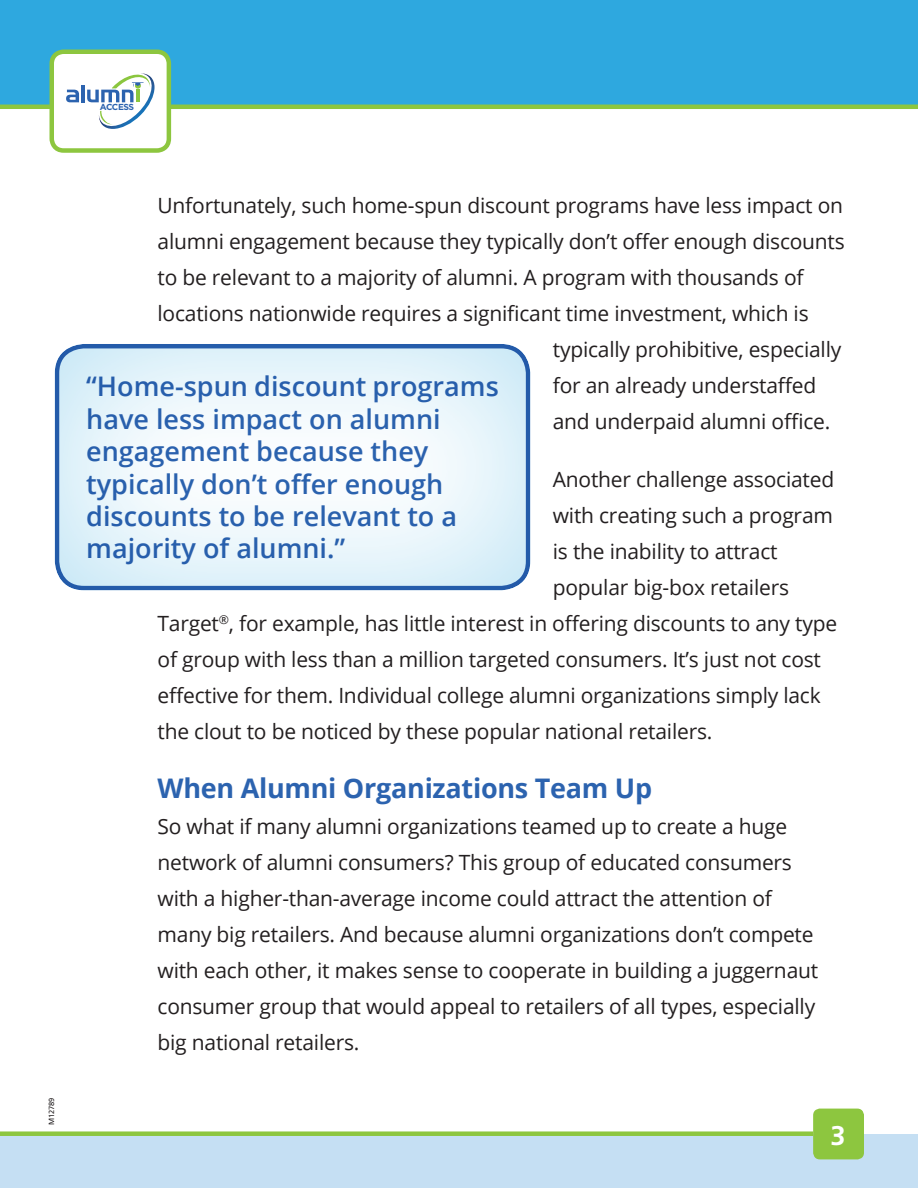
<style>
.page{position:relative;width:918px;height:1188px;background:#fff}
.page>*{position:absolute;margin:0;border:0;box-sizing:border-box;transform-origin:0 0}
.t1{font:600 27px/32.4px "Open Sans";color:#2c63af}
.t2{font:700 27px "Open Sans";letter-spacing:-.01em;color:#2c63af}
.t3{font:700 27px "Frutiger";color:#fff}
.t4{font:21px/36px "Open Sans";letter-spacing:-.01em;color:#231f20}
.t5{font:700 8.7px "Gotham";letter-spacing:-.05em;color:#2c63af}
.t6{font:7.5px "Frutiger";color:#231f20}
</style>
<div class="page">
<div style="left:0;top:0;width:918px;height:107px;background:#2ea8df"></div>
<div style="left:0;top:1134px;width:918px;height:54px;background:#c5dff3"></div>
<hr style="left:0;top:105px;width:918px;height:4px;background:#8dc63f">
<div style="left:0;top:1131px;width:813px;height:5px;background:#8dc63f"></div>
<div style="left:813px;top:1109px;width:51px;height:50px;background:#8dc63f;border-radius:7px"></div>
<div style="left:52px;top:52px;width:117px;height:99px;background:#fff;border-radius:12px"></div>
<svg style="left:66px;top:90px;width:13px;height:12px"></svg>
<hr style="left:81px;top:85px;width:4px;height:17px;background:#2c63af">
<svg style="left:87px;top:73px;width:68px;height:56px"></svg>
<div style="left:49px;top:50px;width:122px;height:103px;border:4px solid #8dc63f;border-radius:12px"></div>
<div style="left:54px;top:343px;width:480px;height:248px;background:#2ea8df;opacity:.36"></div>
<p class="t5" style="left:100px;top:102px;width:36px">ACCESS</p>
<p class="t6" style="left:47px;top:1125px;width:29px;rotate:-90deg">M12789</p>
<p class="t4" style="left:158px;top:186px;width:687px">Unfortunately, such home-spun discount programs have less impact on</p>
<p class="t4" style="left:158px;top:222px;width:689px">alumni engagement because they typically don’t offer enough discounts</p>
<p class="t4" style="left:158px;top:258px;width:648px">to be relevant to a majority of alumni. A program with thousands of</p>
<p class="t4" style="left:158px;top:294px;width:653px">locations nationwide requires a significant time investment, which is</p>
<p class="t4" style="left:553px;top:330px;width:290px">typically prohibitive, especially</p>
<p class="t4" style="left:553px;top:366px;width:265px">for an already understaffed</p>
<p class="t4" style="left:553px;top:402px;width:279px">and underpaid alumni office.</p>
<p class="t4" style="left:553px;top:461px;width:283px">Another challenge associated</p>
<p class="t4" style="left:553px;top:497px;width:282px">with creating such a program</p>
<p class="t4" style="left:553px;top:533px;width:226px">is the inability to attract</p>
<p class="t4" style="left:553px;top:569px;width:238px">popular big-box retailers</p>
<p class="t4" style="left:158px;top:605px;width:681px">Target<sup>®</sup>, for example, has little interest in offering discounts to any type</p>
<p class="t4" style="left:158px;top:641px;width:665px">of group with less than a million targeted consumers. It’s just not cost</p>
<p class="t4" style="left:158px;top:677px;width:665px">effective for them. Individual college alumni organizations simply lack</p>
<p class="t4" style="left:158px;top:713px;width:556px">the clout to be noticed by these popular national retailers.</p>
<p class="t2" style="left:158px;top:769px;width:496px">When Alumni Organizations Team Up</p>
<p class="t4" style="left:158px;top:807px;width:662px">So what if many alumni organizations teamed up to create a huge network of alumni consumers? This group of educated consumers with a higher-than-average income could attract the attention of many big retailers. And because alumni organizations don’t compete with each other, it makes sense to cooperate in building a juggernaut consumer group that would appeal to retailers of all types, especially big national retailers.</p>
<p class="t1" style="left:86px;top:370px;width:414px">“Home-spun discount programs have less impact on alumni engagement because they typically don’t offer enough discounts to be relevant to a majority of alumni.”</p>
<p class="t3" style="left:830px;top:1119px;width:17px">3</p>
</div>
